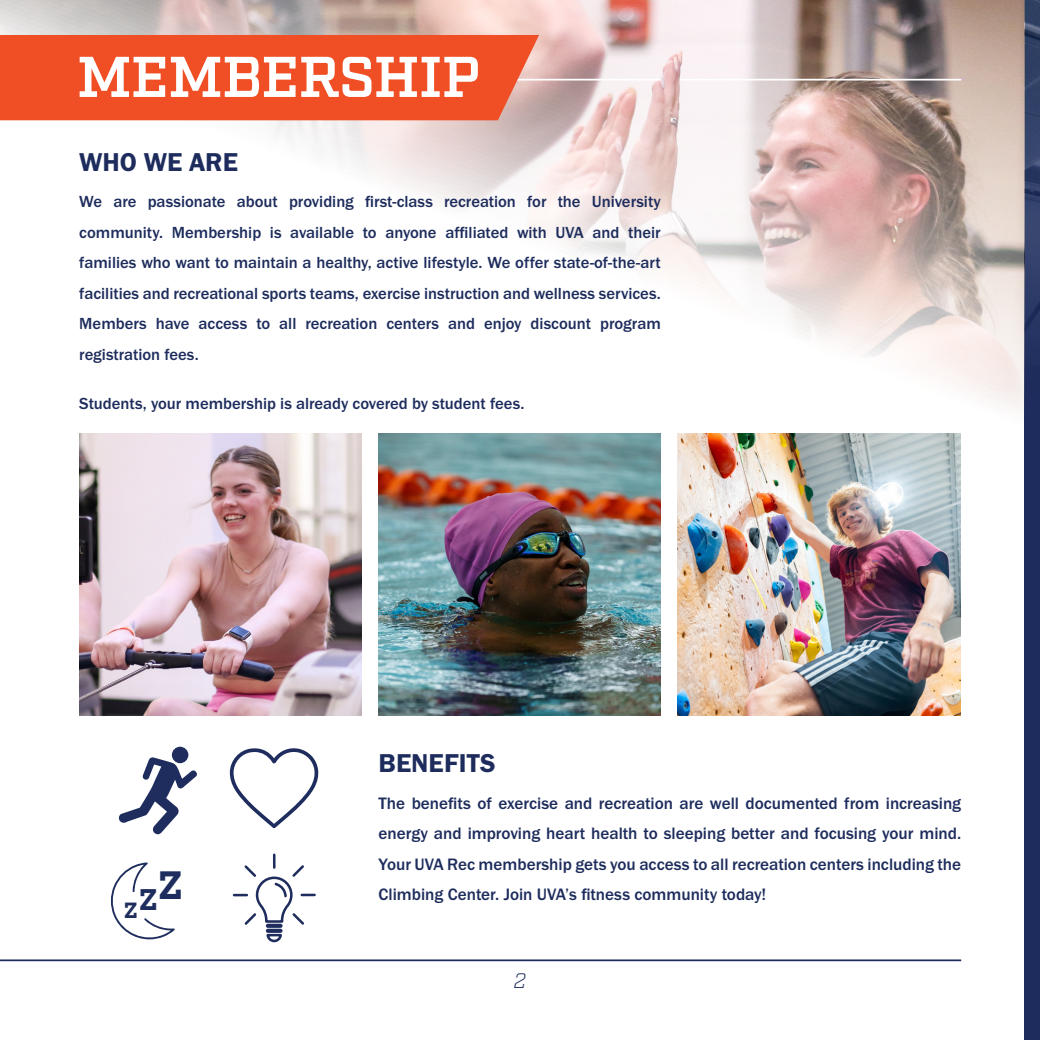
<style>
.page{position:relative;width:1040px;height:1040px;background:#fff}
.page>*{position:absolute;margin:0;border:0;box-sizing:border-box;transform-origin:0 0}
.t1{font:600 57.4px "Factoria";color:#fff}
.t2{font:26.78px "Franklin Gothic URW Dem";color:#1d2c5c}
.t3{font:700 22.05px "Factoria";color:#1e2d5d}
.t4{font:italic 300 21px "Factoria";color:#1d2c5c}
.t5{font:500 17.15px/30.6px "Franklin Gothic URW";color:#1d2c5c;text-align:justify}
.t6{font:500 16.62px/30.6px "Franklin Gothic URW";color:#1d2c5c;text-align:justify}
</style>
<div class="page">
<div style="left:1024px;top:0;width:16px;height:1039px;background:#1d2c5c"></div>
<img style="left:0;top:0;width:1024px;height:667px">
<hr style="left:0;top:79px;width:661px;height:1px;background:#fff">
<div style="left:0;top:35px;width:539px;height:85px;background:#f04e24"></div>
<hr style="left:0;top:959px;width:961px;height:2px;background:#1d2c5c">
<img style="left:678px;top:433px;width:282px;height:282px">
<img style="left:378px;top:433px;width:283px;height:282px">
<img style="left:79px;top:433px;width:282px;height:282px">
<svg style="left:118px;top:757px;width:79px;height:77px"></svg>
<div style="left:172px;top:746px;width:16px;height:17px;background:#1e2d5d;border-radius:50%"></div>
<svg style="left:230px;top:748px;width:89px;height:80px"></svg>
<svg style="left:111px;top:862px;width:64px;height:78px"></svg>
<svg style="left:234px;top:854px;width:80px;height:88px"></svg>
<hr style="left:680px;top:79px;width:281px;height:1px;background:#fff">
<img style="left:1024px;top:0;width:16px;height:406px">
<p class="t1" style="left:77px;top:43px;width:405px">MEMBERSHIP</p>
<p class="t2" style="left:79px;top:146px;width:160px">WHO WE ARE</p>
<p class="t6" style="left:79px;top:186px;width:583px">We are passionate about providing first-class recreation for the University community. Membership is available to anyone affiliated with UVA and their families who want to maintain a healthy, active lifestyle. We offer state-of-the-art facilities and recreational sports teams, exercise instruction and wellness services.<br>Members have access to all recreation centers and enjoy discount program registration fees.</p>
<p class="t6" style="left:79px;top:388px;width:446px">Students, your membership is already covered by student fees.</p>
<p class="t3" style="left:124px;top:896px;width:61px">Z<sup>Z</sup><sup>Z</sup></p>
<p class="t2" style="left:378px;top:746px;width:119px">BENEFITS</p>
<p class="t5" style="left:378px;top:787px;width:584px">The benefits of exercise and recreation are well documented from increasing energy and improving heart health to sleeping better and focusing your mind.<br>Your UVA Rec membership gets you access to all recreation centers including the Climbing Center. Join UVA’s fitness community today!</p>
<p class="t4" style="left:514px;top:968px;width:14px">2</p>
</div>
